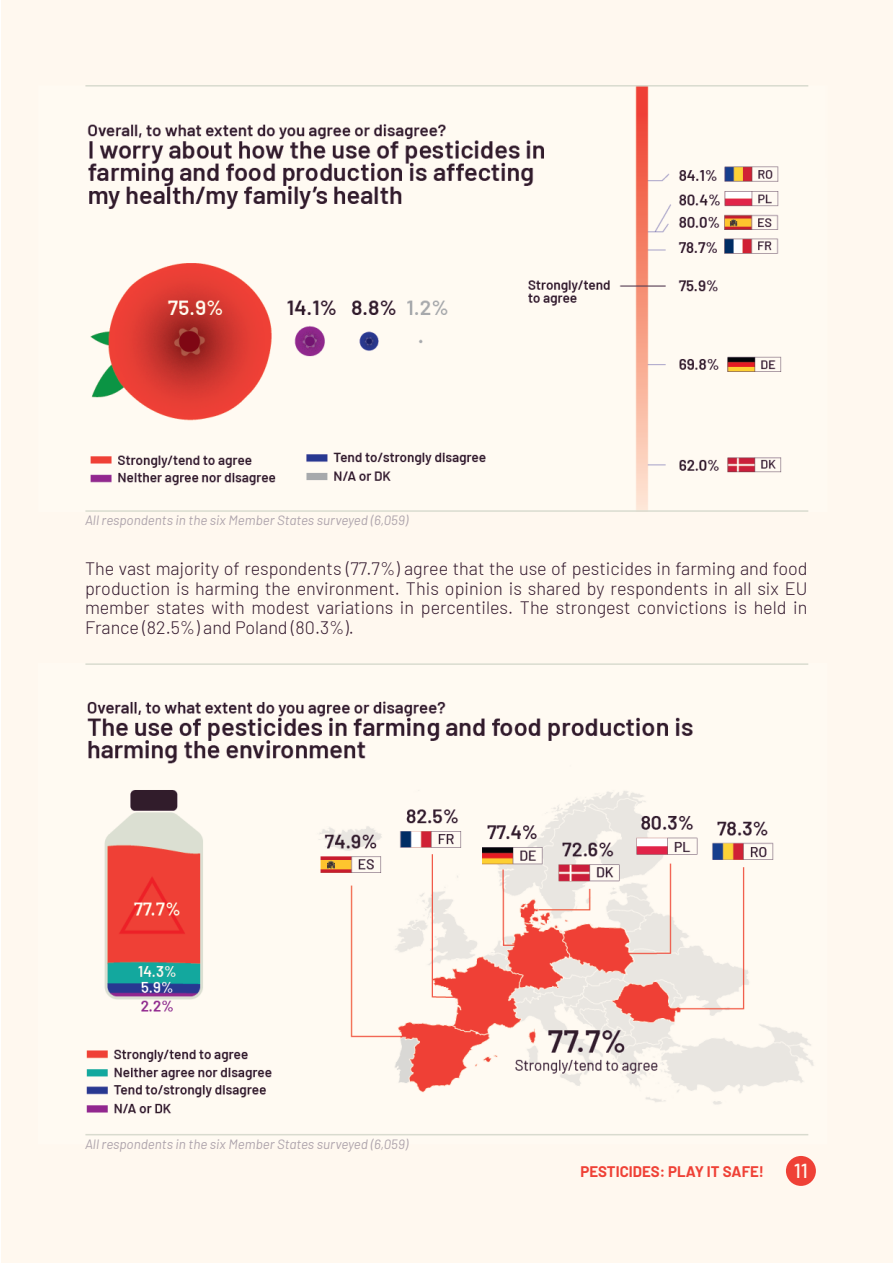
<style>
.page{position:relative;width:893px;height:1263px;background:#fff}
.page>*{position:absolute;margin:0;border:0;box-sizing:border-box;transform-origin:0 0}
.t1{font:500 20.25px "Barlow";color:#fff8ef}
.t2{font:300 18px/19.5px "Barlow";color:#351b2f;text-align:justify}
.t3{font:700 15px "Barlow";color:#ef4136}
.t4{font:italic 13.5px "Barlow";color:#aea4ac}
</style>
<div class="page">
<div style="left:1px;top:0;width:891px;height:1263px;background:#fff8ef"></div>
<div style="left:786px;top:1156px;width:30px;height:30px;background:#ef4136;border-radius:50%"></div>
<img style="left:86px;top:664px;width:728px;height:472px">
<img style="left:87px;top:85px;width:722px;height:425px">
<hr style="left:85px;top:85px;width:723px;height:2px;background:#d9dbcf">
<hr style="left:85px;top:510px;width:723px;height:2px;background:#d9dbcf">
<hr style="left:85px;top:1134px;width:723px;height:1px;background:#d9dbcf">
<hr style="left:85px;top:663px;width:723px;height:2px;background:#d9dbcf">
<p class="t4" style="left:85px;top:511px;width:325px">All respondents in the six Member States surveyed (6,059)</p>
<p class="t2" style="left:85px;top:557px;width:724px">The vast majority of respondents (77.7%) agree that the use of pesticides in farming and food production is harming the environment. This opinion is shared by respondents in all six EU member states with modest variations in percentiles. The strongest convictions is held in France (82.5%) and Poland (80.3%).</p>
<p class="t4" style="left:85px;top:1134px;width:325px">All respondents in the six Member States surveyed (6,059)</p>
<p class="t3" style="left:580px;top:1161px;width:185px">PESTICIDES: PLAY IT SAFE!</p>
<p class="t1" style="left:794px;top:1156px;width:16px">11</p>
</div>
